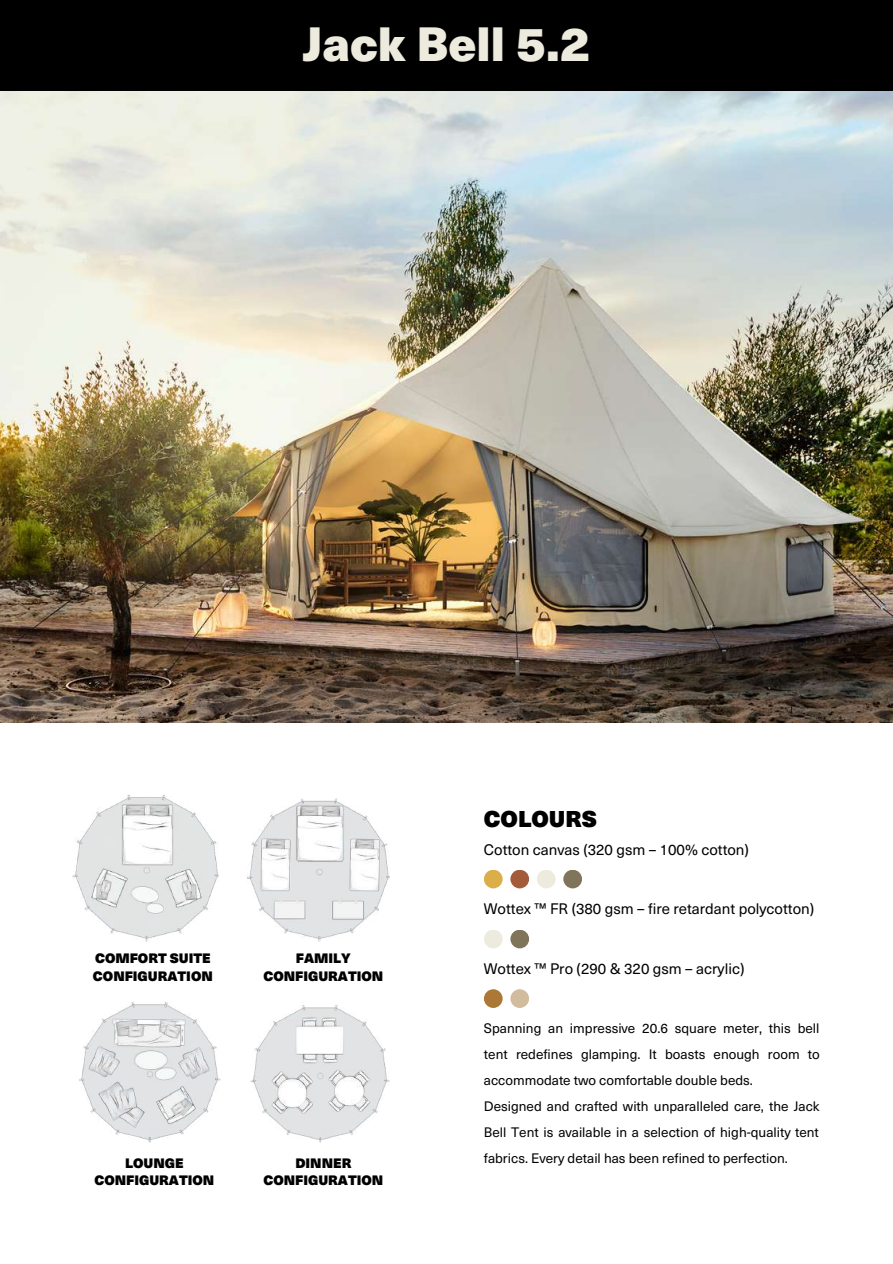
<style>
.page{position:relative;width:893px;height:1264px;background:#fff}
.page>*{position:absolute;margin:0;border:0;box-sizing:border-box;transform-origin:0 0}
.t1{font:900 47.25px "Neue Haas Unica";color:#edebdd}
.t2{font:900 22.5px "Neue Haas Unica";color:#000}
.t3{font:15px "Neue Haas Unica";color:#000}
.t4{font:13.5px/25.8px "Neue Haas Unica";color:#000}
.t5{font:900 13.35px/17.9px "Neue Haas Unica";color:#000;text-align:center}
</style>
<div class="page">
<div style="left:0;top:0;width:892px;height:92px;background:#000"></div>
<img style="left:0;top:92px;width:892px;height:630px">
<img style="left:72px;top:795px;width:147px;height:146px">
<img style="left:79px;top:1001px;width:141px;height:141px">
<img style="left:250px;top:1005px;width:139px;height:137px">
<img style="left:247px;top:798px;width:142px;height:143px">
<div style="left:484px;top:869px;width:18px;height:19px;background:#dbae49;border-radius:50%"></div>
<div style="left:510px;top:869px;width:19px;height:19px;background:#a45b3a;border-radius:50%"></div>
<div style="left:537px;top:869px;width:18px;height:19px;background:#edebdd;border-radius:50%"></div>
<div style="left:563px;top:869px;width:19px;height:19px;background:#80755a;border-radius:50%"></div>
<div style="left:484px;top:929px;width:18px;height:19px;background:#edebdd;border-radius:50%"></div>
<div style="left:510px;top:929px;width:19px;height:19px;background:#80755a;border-radius:50%"></div>
<div style="left:484px;top:989px;width:18px;height:18px;background:#ac7835;border-radius:50%"></div>
<div style="left:510px;top:989px;width:19px;height:18px;background:#d1bc9d;border-radius:50%"></div>
<h1 class="t1" style="left:302px;top:25px;width:289px">Jack Bell 5.2</h1>
<p class="t5" style="left:93px;top:950px;width:121px;text-align:left">COMFORT SUITE<br>CONFIGURATION</p>
<p class="t5" style="left:263px;top:950px;width:121px">FAMILY<br>CONFIGURATION</p>
<p class="t5" style="left:94px;top:1155px;width:121px">LOUNGE<br>CONFIGURATION</p>
<p class="t5" style="left:263px;top:1155px;width:121px">DINNER<br>CONFIGURATION</p>
<h2 class="t2" style="left:484px;top:810px;width:114px">COLOURS</h2>
<p class="t3" style="left:484px;top:843px;width:266px">Cotton canvas (320 gsm – 100% cotton)</p>
<p class="t3" style="left:484px;top:903px;width:332px">Wottex ™ FR (380 gsm – fire retardant polycotton)</p>
<p class="t3" style="left:484px;top:962px;width:262px">Wottex ™ Pro (290 &amp; 320 gsm – acrylic)</p>
<p class="t4" style="left:484px;top:1016px;width:337px">Spanning an impressive 20.6 square meter, this bell tent redefines glamping. It boasts enough room to accommodate two comfortable double beds.<br>Designed and crafted with unparalleled care, the Jack Bell Tent is available in a selection of high-quality tent fabrics. Every detail has been refined to perfection.</p>
</div>
